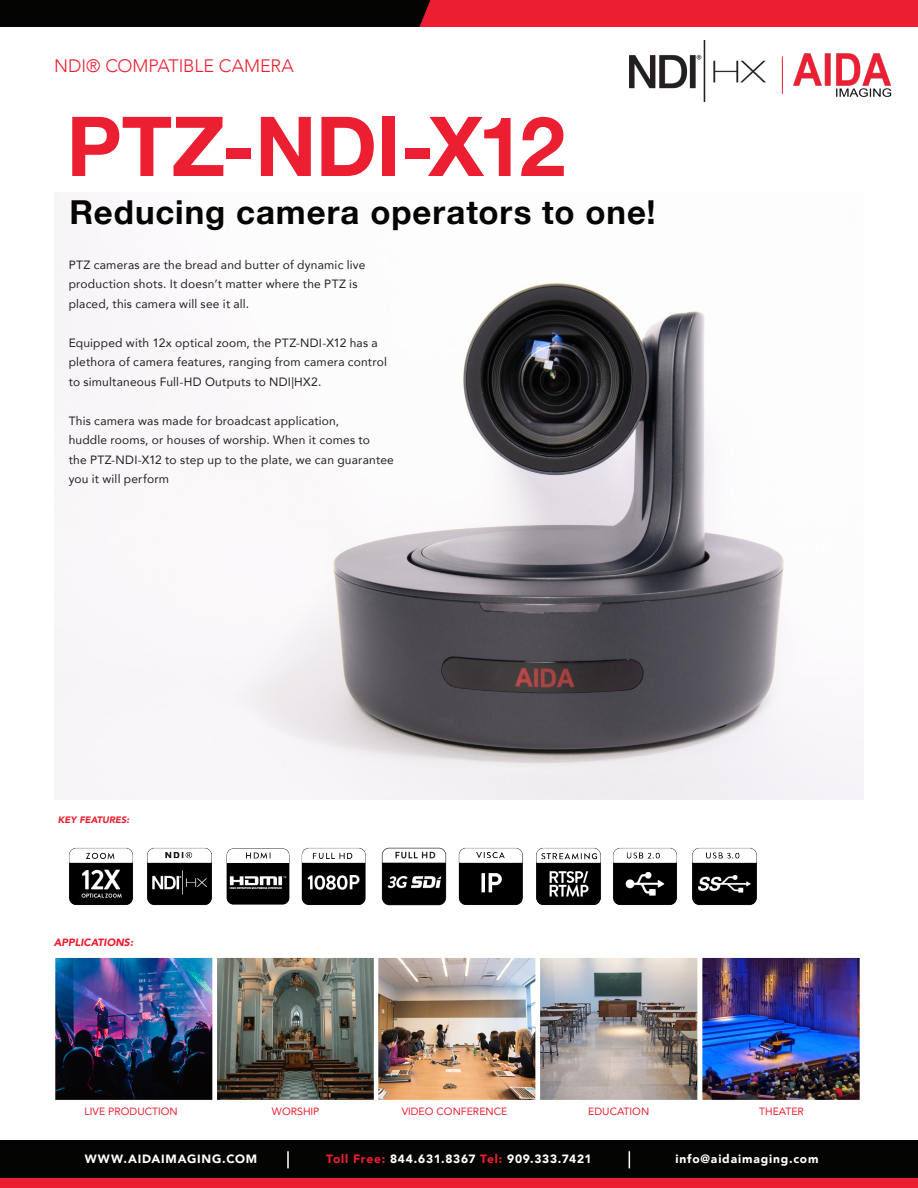
<style>
.page{position:relative;width:918px;height:1188px;background:#fff}
.page>*{position:absolute;margin:0;border:0;box-sizing:border-box;transform-origin:0 0}
.t1{font:700 82.8px "Helvetica Neue";letter-spacing:-.01em;color:#eb1f31}
.t2{font:700 33px "Helvetica Neue";letter-spacing:.03em;color:#040503}
.t3{font:300 18px "Avenir";letter-spacing:-.005em;color:#eb1f31}
.t4{font:12px/19.5px "Avenir";letter-spacing:.015em;color:#231f20}
.t5{font:900 12px "Avenir";letter-spacing:.065em;color:#fff}
.t6{font:10.5px "Avenir";color:#eb1f31}
.t7{font:italic 900 10.5px "Avenir";color:#eb1f31}
.t8{font:italic 900 9.3px "Avenir";color:#eb1f31}
.s1{color:#eb1f31}
</style>
<div class="page">
<svg style="left:0;top:0;width:918px;height:27px;background:#7f121b"></svg>
<div style="left:0;top:1141px;width:918px;height:47px;background:#040503"></div>
<svg style="left:287px;top:1151px;width:2px;height:17px"></svg>
<svg style="left:629px;top:1151px;width:1px;height:17px"></svg>
<div style="left:0;top:1178px;width:918px;height:10px;background:#eb1f31"></div>
<img style="left:630px;top:41px;width:136px;height:60px">
<img style="left:793px;top:53px;width:99px;height:45px">
<hr style="left:782px;top:56px;width:1px;height:38px;background:#eb1f31">
<img style="left:56px;top:958px;width:803px;height:141px">
<div style="left:51px;top:953px;width:166px;height:151px;border:4px solid #fff"></div>
<div style="left:213px;top:953px;width:166px;height:151px;border:4px solid #fff"></div>
<div style="left:374px;top:953px;width:166px;height:151px;border:4px solid #fff"></div>
<div style="left:536px;top:953px;width:166px;height:151px;border:4px solid #fff"></div>
<div style="left:698px;top:953px;width:166px;height:151px;border:4px solid #fff"></div>
<img style="left:54px;top:216px;width:810px;height:583px">
<img style="left:69px;top:847px;width:64px;height:59px">
<img style="left:458px;top:847px;width:65px;height:59px">
<img style="left:536px;top:847px;width:65px;height:59px">
<img style="left:613px;top:847px;width:64px;height:59px">
<img style="left:692px;top:847px;width:65px;height:59px">
<img style="left:226px;top:848px;width:64px;height:57px">
<img style="left:147px;top:847px;width:65px;height:59px">
<img style="left:301px;top:847px;width:65px;height:59px">
<img style="left:381px;top:847px;width:66px;height:59px">
<p class="t3" style="left:54px;top:55px;width:241px">NDI® COMPATIBLE CAMERA</p>
<p class="t1" style="left:67px;top:82px;width:501px">PTZ-NDI-X12</p>
<p class="t2" style="left:70px;top:186px;width:588px">Reducing camera operators to one!</p>
<p class="t4" style="left:69px;top:254px;width:298px">PTZ cameras are the bread and butter of dynamic live production shots. It doesn’t matter where the PTZ is placed, this camera will see it all.</p>
<p class="t4" style="left:69px;top:332px;width:320px">Equipped with 12x optical zoom, the PTZ-NDI-X12 has a plethora of camera features, ranging from camera control to simultaneous Full-HD Outputs to NDI|HX2.</p>
<p class="t4" style="left:69px;top:410px;width:327px">This camera was made for broadcast application,<br>huddle rooms, or houses of worship. When it comes to<br>the PTZ-NDI-X12 to step up to the plate, we can guarantee you it will perform</p>
<p class="t8" style="left:58px;top:812px;width:73px">KEY FEATURES:</p>
<p class="t7" style="left:54px;top:934px;width:81px">APPLICATIONS:</p>
<p class="t6" style="left:85px;top:1103px;width:95px">LIVE PRODUCTION</p>
<p class="t6" style="left:272px;top:1103px;width:49px">WORSHIP</p>
<p class="t6" style="left:402px;top:1103px;width:107px">VIDEO CONFERENCE</p>
<p class="t6" style="left:588px;top:1103px;width:62px">EDUCATION</p>
<p class="t6" style="left:759px;top:1103px;width:46px">THEATER</p>
<p class="t5" style="left:85px;top:1149px;width:174px">WWW.AIDAIMAGING.COM</p>
<p class="t5" style="left:326px;top:1149px;width:267px"><span class="s1">Toll Free:</span> 844.631.8367 <span class="s1">Tel:</span> 909.333.7421</p>
<p class="t5" style="left:676px;top:1149px;width:144px">info@aidaimaging.com</p>
</div>
